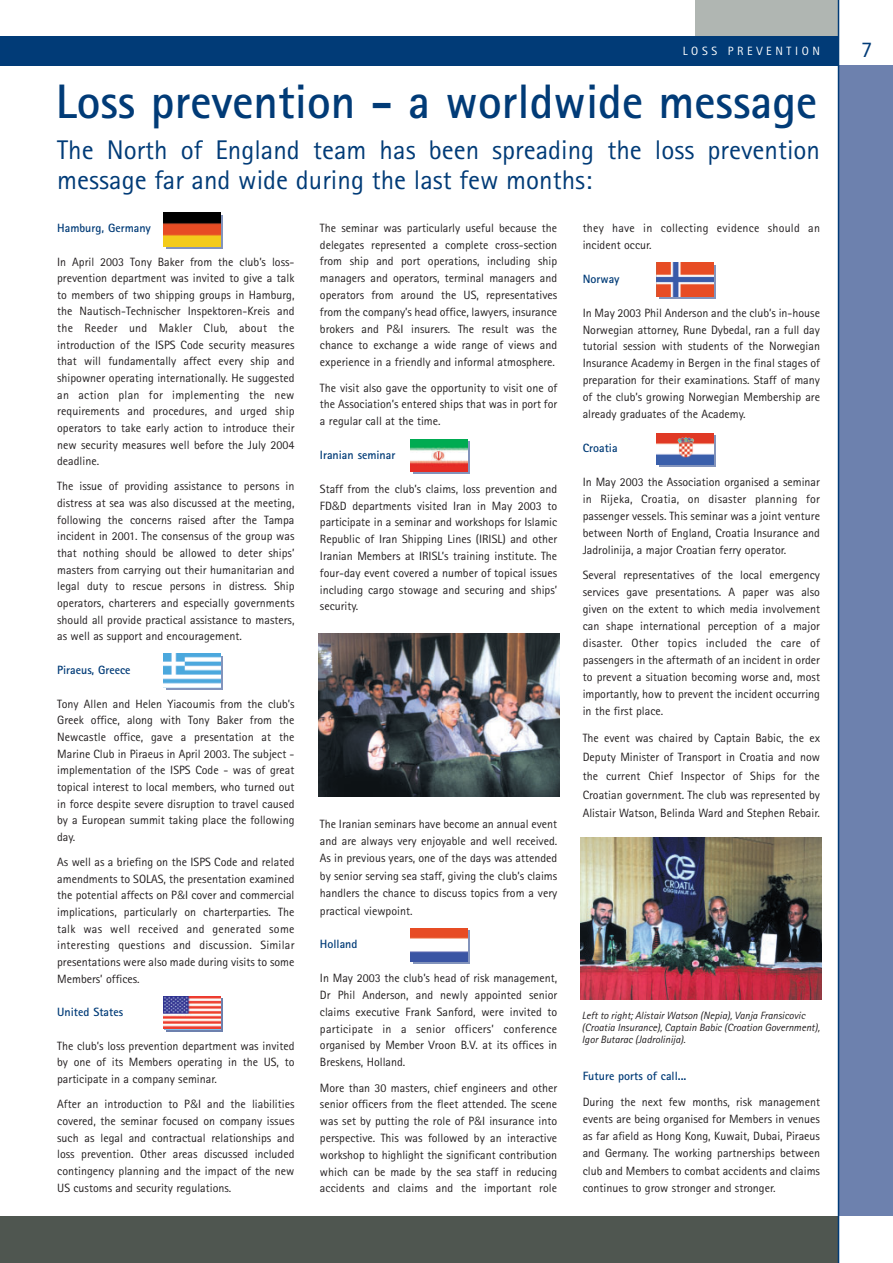
<style>
.page{position:relative;width:893px;height:1263px;background:#fff}
.page>*{position:absolute;margin:0;border:0;box-sizing:border-box;transform-origin:0 0}
.t1{font:700 48.45px "Rotis Sans Serif";color:#013b77}
.t2{font:27px/30px "Rotis Sans Serif";color:#013b77}
.t3{font:22.5px "Rotis Sans Serif";color:#013b77}
.t4{font:12px/16.6px "Rotis Sans Serif";color:#231f20;text-align:justify}
.t5{font:700 12px "Rotis Sans Serif";color:#013b77}
.t6{font:12px/16.8px "Rotis Sans Serif";letter-spacing:.02em;color:#231f20}
.t7{font:12px "Rotis Sans Serif";letter-spacing:.3em;color:#fff}
.t8{font:italic 10.5px/12.3px "Rotis Sans Serif";color:#231f20}
.s1{font-family:"Humanist 777 BT Light B"}
</style>
<div class="page">
<svg style="left:659px;top:265px;width:57px;height:33px"></svg>
<svg style="left:659px;top:435px;width:57px;height:32px"></svg>
<div style="left:413px;top:442px;width:57px;height:32px;background:#8394bc"></div>
<div style="left:413px;top:930px;width:57px;height:34px;background:#8394bc"></div>
<svg style="left:166px;top:998px;width:57px;height:33px"></svg>
<svg style="left:166px;top:656px;width:57px;height:34px"></svg>
<svg style="left:166px;top:215px;width:57px;height:33px"></svg>
<div style="left:838px;top:66px;width:54px;height:1150px;background:#6d81ae"></div>
<div style="left:695px;top:0;width:143px;height:39px;background:#b0b6b2"></div>
<div style="left:0;top:36px;width:838px;height:30px;background:#013b77"></div>
<div style="left:0;top:1216px;width:838px;height:47px;background:#4f5650"></div>
<hr style="left:837px;top:0;width:2px;height:1263px;background:#013b77">
<img style="left:318px;top:633px;width:241px;height:163px">
<img style="left:580px;top:837px;width:241px;height:163px">
<img style="left:163px;top:213px;width:57px;height:33px">
<img style="left:163px;top:654px;width:57px;height:33px">
<img style="left:163px;top:996px;width:57px;height:33px">
<img style="left:411px;top:928px;width:57px;height:34px">
<img style="left:411px;top:440px;width:57px;height:32px">
<img style="left:657px;top:263px;width:56px;height:33px">
<img style="left:657px;top:433px;width:56px;height:32px">
<p class="t7" style="left:682px;top:47px;width:139px">LOSS PREVENTION</p>
<h1 class="t1" style="left:56px;top:85px;width:763px">Loss prevention - a worldwide message</h1>
<h2 class="t2" style="left:57px;top:138px;width:764px">The North of England team has been spreading the loss prevention message far and wide during the last few months:</h2>
<p class="t5" style="left:57px;top:224px;width:95px">Hamburg, Germany</p>
<p class="t4" style="left:57px;top:254px;width:239px">In April 2003 Tony Baker from the club’s loss&shy;prevention department was invited to give a talk to members of two shipping groups in Hamburg, the Nautisch-Technischer Inspektoren-Kreis and the Reeder und Makler Club, about the introduction of the ISPS Code security measures that will fundamentally affect every ship and shipowner operating internationally. He suggested an action plan for implementing the new requirements and procedures, and urged ship operators to take early action to introduce their new security measures well before the July 2004 deadline.</p>
<p class="t4" style="left:57px;top:479px;width:239px">The issue of providing assistance to persons in distress at sea was also discussed at the meeting, following the concerns raised after the Tampa incident in 2001. The consensus of the group was that nothing should be allowed to deter ships’ masters from carrying out their humanitarian and legal duty to rescue persons in distress. Ship operators, charterers and especially governments should all provide practical assistance to masters, as well as support and encouragement.</p>
<p class="t5" style="left:57px;top:666px;width:75px">Piraeus, Greece</p>
<p class="t4" style="left:57px;top:696px;width:239px">Tony Allen and Helen Yiacoumis from the club’s Greek office, along with Tony Baker from the Newcastle office, gave a presentation at the Marine Club in Piraeus in April 2003. The subject - implementation of the ISPS Code - was of great topical interest to local members, who turned out in force despite severe disruption to travel caused by a European summit taking place the following day.</p>
<p class="t4" style="left:57px;top:855px;width:239px">As well as a briefing on the ISPS Code and related amendments to SOLAS, the presentation examined the potential affects on P<span class="s1">&amp;</span>I cover and commercial implications, particularly on charterparties. The talk was well received and generated some interesting questions and discussion. Similar presentations were also made during visits to some Members’ offices.</p>
<p class="t5" style="left:57px;top:1008px;width:67px">United States</p>
<p class="t4" style="left:57px;top:1039px;width:239px">The club’s loss prevention department was invited by one of its Members operating in the US, to participate in a company seminar.</p>
<p class="t4" style="left:57px;top:1097px;width:239px">After an introduction to P<span class="s1">&amp;</span>I and the liabilities covered, the seminar focused on company issues such as legal and contractual relationships and loss prevention. Other areas discussed included contingency planning and the impact of the new US customs and security regulations.</p>
<p class="t4" style="left:320px;top:221px;width:239px">The seminar was particularly useful because the delegates represented a complete cross-section from ship and port operations, including ship managers and operators, terminal managers and operators from around the US, representatives from the company’s head office, lawyers, insurance brokers and P<span class="s1">&amp;</span>I insurers. The result was the chance to exchange a wide range of views and experience in a friendly and informal atmosphere.</p>
<p class="t4" style="left:320px;top:380px;width:239px">The visit also gave the opportunity to visit one of the Association’s entered ships that was in port for a regular call at the time.</p>
<p class="t5" style="left:320px;top:451px;width:77px">Iranian seminar</p>
<p class="t4" style="left:320px;top:482px;width:239px">Staff from the club’s claims, loss prevention and FD<span class="s1">&amp;</span>D departments visited Iran in May 2003 to participate in a seminar and workshops for Islamic Republic of Iran Shipping Lines (IRISL) and other Iranian Members at IRISL’s training institute. The four-day event covered a number of topical issues including cargo stowage and securing and ships’ security.</p>
<p class="t4" style="left:320px;top:816px;width:239px;line-height:17.4px">The Iranian seminars have become an annual event and are always very enjoyable and well received.<br>As in previous years, one of the days was attended by senior serving sea staff, giving the club’s claims handlers the chance to discuss topics from a very practical viewpoint.</p>
<p class="t5" style="left:320px;top:940px;width:39px">Holland</p>
<p class="t4" style="left:320px;top:971px;width:239px">In May 2003 the club’s head of risk management, Dr Phil Anderson, and newly appointed senior claims executive Frank Sanford, were invited to participate in a senior officers’ conference organised by Member Vroon B.V. at its offices in Breskens, Holland.</p>
<p class="t4" style="left:320px;top:1080px;width:239px">More than 30 masters, chief engineers and other senior officers from the fleet attended. The scene was set by putting the role of P<span class="s1">&amp;</span>I insurance into perspective. This was followed by an interactive workshop to highlight the significant contribution which can be made by the sea staff in reducing accidents and claims and the important role</p>
<p class="t6" style="left:582px;top:221px;width:239px">they have in collecting evidence should an incident occur.</p>
<p class="t5" style="left:582px;top:274px;width:38px">Norway</p>
<p class="t4" style="left:582px;top:305px;width:239px">In May 2003 Phil Anderson and the club’s in-house Norwegian attorney, Rune Dybedal, ran a full day tutorial session with students of the Norwegian Insurance Academy in Bergen in the final stages of preparation for their examinations. Staff of many of the club’s growing Norwegian Membership are already graduates of the Academy.</p>
<p class="t5" style="left:582px;top:444px;width:36px">Croatia</p>
<p class="t4" style="left:582px;top:475px;width:239px">In May 2003 the Association organised a seminar in Rijeka, Croatia, on disaster planning for passenger vessels. This seminar was a joint venture between North of England, Croatia Insurance and Jadrolinija, a major Croatian ferry operator.</p>
<p class="t4" style="left:582px;top:568px;width:239px">Several representatives of the local emergency services gave presentations. A paper was also given on the extent to which media involvement can shape international perception of a major disaster. Other topics included the care of passengers in the aftermath of an incident in order to prevent a situation becoming worse and, most importantly, how to prevent the incident occurring in the first place.</p>
<p class="t4" style="left:582px;top:730px;width:239px;line-height:18.8px">The event was chaired by Captain Babic, the ex Deputy Minister of Transport in Croatia and now the current Chief Inspector of Ships for the Croatian government. The club was represented by Alistair Watson, Belinda Ward and Stephen Rebair.</p>
<p class="t8" style="left:582px;top:1010px;width:239px">Left to right; Alistair Watson (Nepia), Vanja Fransicovic (Croatia Insurance), Captain Babic (Croation Government),<br>Igor Butarac (Jadrolinija).</p>
<p class="t5" style="left:582px;top:1072px;width:105px">Future ports of call...</p>
<p class="t4" style="left:582px;top:1094px;width:239px;line-height:17.2px">During the next few months, risk management events are being organised for Members in venues as far afield as Hong Kong, Kuwait, Dubai, Piraeus and Germany. The working partnerships between club and Members to combat accidents and claims continues to grow stronger and stronger.</p>
<h3 class="t3" style="left:861px;top:41px;width:13px">7</h3>
</div>
